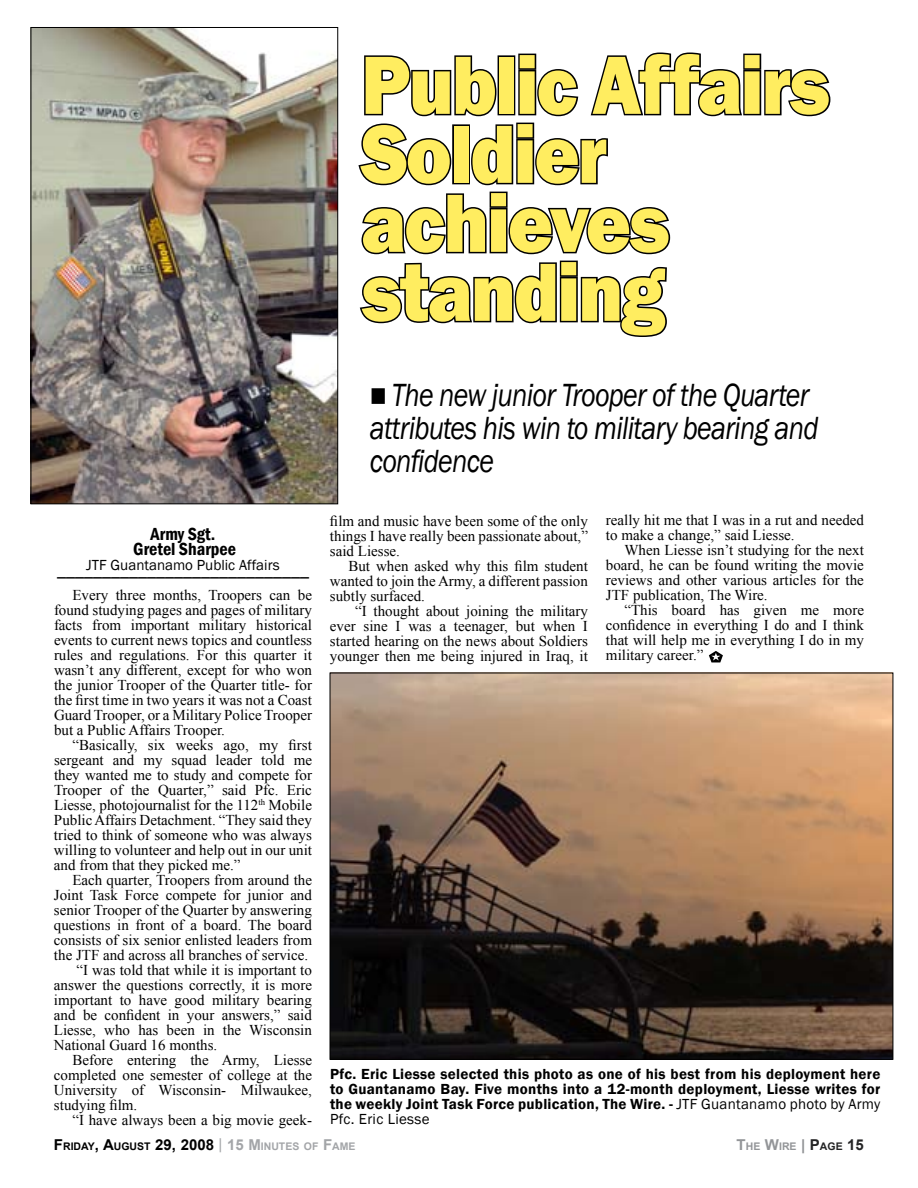
<style>
.page{position:relative;width:918px;height:1188px;background:#fff}
.page>*{position:absolute;margin:0;border:0;box-sizing:border-box;transform-origin:0 0}
.t1{font:800 85.5px/69px "Franklin Gothic";letter-spacing:-.025em;color:#ffed60;scale:.9 1}
.t2{font:italic 33px/33px "Franklin Gothic";letter-spacing:-.025em;color:#000;scale:.85 1}
.t3{font:18px "Franklin Gothic";color:#000}
.t4{font:600 condensed 18px/15px "Franklin Gothic";color:#000;text-align:center}
.t5{font:15px/15px "Times New Roman";color:#000;text-align:justify}
.t6{font:600 15px/15px "Franklin Gothic";letter-spacing:.02em;color:#000;text-align:justify}
.t7{font:15px "Franklin Gothic";color:#000}
.t8{font:700 10.5px "Arial";color:#a3a5a8}
.t9{font:700 10.5px "Arial";color:#939598}
.s1{font-weight:400}
.s2{font-size:15px;color:#000}
.s3{color:#000}
.s4{font-weight:400;font-size:15px}
.s5{font-size:15px}
.s6{font-size:15px;color:#8f9194}
.s7{font-size:15px;color:#242425}
.s8{color:#242425}
</style>
<div class="page">
<svg style="left:358px;top:52px;width:473px;height:285px"></svg>
<img style="left:332px;top:675px;width:559px;height:383px">
<svg style="left:709px;top:651px;width:14px;height:11px"></svg>
<img style="left:33px;top:29px;width:303px;height:473px">
<div style="left:31px;top:27px;width:307px;height:477px;border:1px solid #000"></div>
<h1 class="t1" style="left:361px;top:50px;width:523px">Public Affairs<br>Soldier achieves standing</h1>
<p class="t4" style="left:133px;top:526px;width:104px">Army Sgt.<br>Gretel Sharpee</p>
<p class="t7" style="left:86px;top:556px;width:195px">JTF Guantanamo Public Affairs</p>
<p class="t3" style="left:57px;top:559px;width:253px">____________________________</p>
<p class="t5" style="left:54px;top:587px;width:260px;text-indent:18px">Every three months, Troopers can be found studying pages and pages of military facts from important military historical events to current news topics and countless rules and regulations. For this quarter it wasn’t any different, except for who won the junior Trooper of the Quarter title- for the first time in two years it was not a Coast Guard Trooper, or a Military Police Trooper but a Public Affairs Trooper.</p>
<p class="t5" style="left:54px;top:737px;width:260px;text-indent:18px">“Basically, six weeks ago, my first sergeant and my squad leader told me they wanted me to study and compete for Trooper of the Quarter,” said Pfc. Eric Liesse, photojournalist for the 112<sup>th</sup> Mobile Public Affairs Detachment. “They said they tried to think of someone who was always willing to volunteer and help out in our unit and from that they picked me.”</p>
<p class="t5" style="left:72px;top:872px;width:241px">Each quarter, Troopers from around the</p>
<p class="t5" style="left:54px;top:887px;width:259px">Joint Task Force compete for junior and</p>
<p class="t5" style="left:54px;top:902px;width:259px">senior Trooper of the Quarter by answering</p>
<p class="t5" style="left:54px;top:917px;width:259px">questions in front of a board. The board</p>
<p class="t5" style="left:54px;top:932px;width:260px">consists of six senior enlisted leaders from</p>
<p class="t5" style="left:54px;top:947px;width:256px">the JTF and across all branches of service.</p>
<p class="t5" style="left:76px;top:962px;width:237px">“I was told that while it is important to</p>
<p class="t5" style="left:54px;top:977px;width:259px">answer the questions correctly, it is more</p>
<p class="t5" style="left:54px;top:992px;width:259px">important to have good military bearing</p>
<p class="t5" style="left:54px;top:1007px;width:259px">and be confident in your answers,” said</p>
<p class="t5" style="left:54px;top:1022px;width:259px">Liesse, who has been in the Wisconsin</p>
<p class="t5" style="left:54px;top:1037px;width:165px">National Guard 16 months.</p>
<p class="t5" style="left:72px;top:1052px;width:241px">Before entering the Army, Liesse</p>
<p class="t5" style="left:54px;top:1067px;width:260px">completed one semester of college at the</p>
<p class="t5" style="left:54px;top:1082px;width:260px">University of Wisconsin- Milwaukee,</p>
<p class="t5" style="left:54px;top:1097px;width:85px">studying film.</p>
<p class="t5" style="left:72px;top:1112px;width:241px">“I have always been a big movie geek-</p>
<h2 class="t2" style="left:370px;top:379px;width:529px">■ The new junior Trooper of the Quarter attributes his win to military bearing and confidence</h2>
<p class="t5" style="left:330px;top:514px;width:260px">film and music have been some of the only things I have really been passionate about,” said Liesse.</p>
<p class="t5" style="left:330px;top:559px;width:260px;text-indent:18px">But when asked why this film student wanted to join the Army, a different passion subtly surfaced.</p>
<p class="t5" style="left:330px;top:604px;width:260px;text-indent:25px">“I thought about joining the military ever sine I was a teenager, but when I started hearing on the news about Soldiers younger then me being injured in Iraq, it</p>
<p class="t5" style="left:606px;top:513px;width:260px">really hit me that I was in a rut and needed to make a change,” said Liesse.</p>
<p class="t5" style="left:606px;top:543px;width:259px;text-indent:18px">When Liesse isn’t studying for the next board, he can be found writing the movie reviews and other various articles for the JTF publication, The Wire.</p>
<p class="t5" style="left:606px;top:603px;width:260px;text-indent:18px">“This board has given me more confidence in everything I do and I think that will help me in everything I do in my military career.”</p>
<p class="t6" style="left:330px;top:1066px;width:552px">Pfc. Eric Liesse selected this photo as one of his best from his deployment here to Guantanamo Bay. Five months into a 12-month deployment, Liesse writes for the weekly Joint Task Force publication, The Wire. - <span class="s1">JTF Guantanamo photo by Army Pfc. Eric Liesse</span></p>
<p class="t8" style="left:54px;top:1140px;width:303px"><span class="s2">F</span><span class="s3">RIDAY</span><span class="s2">, A</span><span class="s3">UGUST</span> <span class="s2">29, 2008</span> <span class="s4">|</span> <span class="s5">15 M</span>INUTES OF <span class="s5">F</span>AME</p>
<p class="t9" style="left:737px;top:1140px;width:129px"><span class="s5">T</span>HE <span class="s5">W</span>IRE <span class="s6">|</span> <span class="s7">P</span><span class="s8">AGE</span> <span class="s7">15</span></p>
</div>
